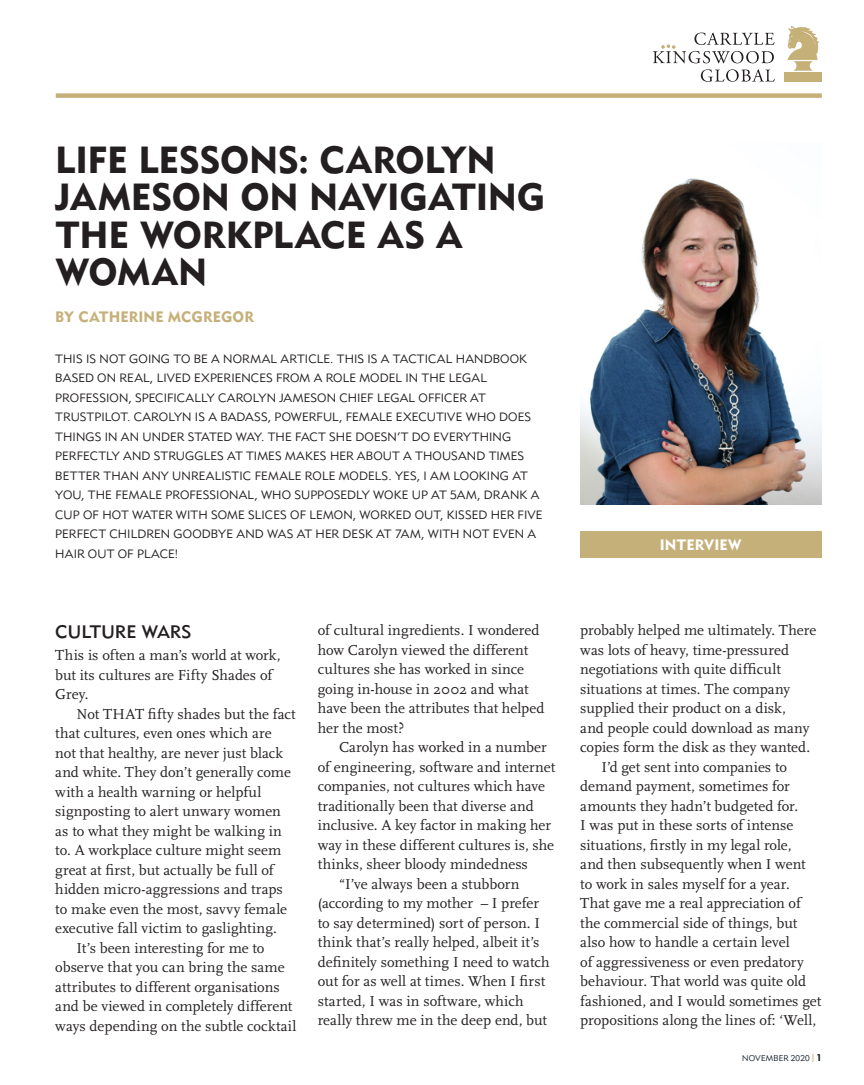
<style>
.page{position:relative;width:864px;height:1085px;background:#fff}
.page>*{position:absolute;margin:0;border:0;box-sizing:border-box;transform-origin:0 0}
.A_Head{font:37.5px/37.5px "Metro Black Two";letter-spacing:-.01em;color:#231f20}
.B_Head{font:18px "Metro Medium Two";letter-spacing:-.015em;color:#231f20}
.Text{font:15px/19.5px "Scala";letter-spacing:.005em;color:#231f20}
.Text_full_out{font:15px/19.5px "Scala";color:#231f20}
.Author{font:15px "Metro Black Two";letter-spacing:.005em;color:#c6b079}
.t1{font:15px "Metro Black Two";color:#fff}
.Intro{font:12px/19.5px "Metro Lite Two";letter-spacing:.01em;color:#231f20}
.t2{font:8.25px "Metro Lite Two";letter-spacing:.025em;color:#14212b}
.s1{font-family:"Metro Black Two";font-size:9.75px}
</style>
<div class="page">
<img style="left:580px;top:178px;width:241px;height:326px">
<div style="left:580px;top:531px;width:241px;height:26px;background:#c6b079"></div>
<div style="left:784px;top:75px;width:37px;height:7px;background:#c5b078"></div>
<hr style="left:784px;top:72px;width:37px;height:2px;background:#c5b078">
<svg style="left:787px;top:26px;width:31px;height:45px"></svg>
<svg style="left:700px;top:69px;width:74px;height:13px"></svg>
<svg style="left:653px;top:33px;width:121px;height:30px"></svg>
<div style="left:56px;top:93px;width:765px;height:5px;background:#c6b079"></div>
<p class="A_Head" style="left:55px;top:140px;width:491px">LIFE LESSONS: CAROLYN<br>JAMESON ON NAVIGATING<br>THE WORKPLACE AS A<br>WOMAN</p>
<p class="Author" style="left:55px;top:307px;width:200px">BY CATHERINE MCGREGOR</p>
<p class="Intro" style="left:55px;top:348px;width:488px">THIS IS NOT GOING TO BE A NORMAL ARTICLE. THIS IS A TACTICAL HANDBOOK BASED ON REAL, LIVED EXPERIENCES FROM A ROLE MODEL IN THE LEGAL PROFESSION, SPECIFICALLY CAROLYN JAMESON CHIEF LEGAL OFFICER AT TRUSTPILOT. CAROLYN IS A BADASS, POWERFUL, FEMALE EXECUTIVE WHO DOES THINGS IN AN UNDER STATED WAY. THE FACT SHE DOESN’T DO EVERYTHING PERFECTLY AND STRUGGLES AT TIMES MAKES HER ABOUT A THOUSAND TIMES BETTER THAN ANY UNREALISTIC FEMALE ROLE MODELS. YES, I AM LOOKING AT YOU, THE FEMALE PROFESSIONAL, WHO SUPPOSEDLY WOKE UP AT 5AM, DRANK A CUP OF HOT WATER WITH SOME SLICES OF LEMON, WORKED OUT, KISSED HER FIVE PERFECT CHILDREN GOODBYE AND WAS AT HER DESK AT 7AM, WITH NOT EVEN A HAIR OUT OF PLACE!</p>
<p class="t1" style="left:659px;top:535px;width:83px">INTERVIEW</p>
<p class="B_Head" style="left:55px;top:620px;width:138px">CULTURE WARS</p>
<p class="Text_full_out" style="left:55px;top:645px;width:226px">This is often a man’s world at work, but its cultures are Fifty Shades of<br>Grey.</p>
<p class="Text" style="left:55px;top:704px;width:242px;text-indent:21px">Not THAT fifty shades but the fact that cultures, even ones which are not that healthy, are never just black and white. They don’t generally come with a health warning or helpful signposting to alert unwary women as to what they might be walking in to. A workplace culture might seem great at first, but actually be full of hidden micro-aggressions and traps to make even the most, savvy female executive fall victim to gaslighting.</p>
<p class="Text" style="left:55px;top:938px;width:242px;text-indent:21px">It’s been interesting for me to observe that you can bring the same attributes to different organisations and be viewed in completely different ways depending on the subtle cocktail</p>
<p class="Text" style="left:317px;top:620px;width:228px">of cultural ingredients. I wondered how Carolyn viewed the different cultures she has worked in since going in-house in 2002 and what have been the attributes that helped her the most?</p>
<p class="Text" style="left:317px;top:737px;width:239px;text-indent:21px">Carolyn has worked in a number of engineering, software and internet companies, not cultures which have traditionally been that diverse and inclusive. A key factor in making her way in these different cultures is, she thinks, sheer bloody mindedness</p>
<p class="Text" style="left:317px;top:874px;width:233px;text-indent:21px">“I’ve always been a stubborn (according to my mother – I prefer to say determined) sort of person. I think that’s really helped, albeit it’s definitely something I need to watch out for as well at times. When I first started, I was in software, which really threw me in the deep end, but</p>
<p class="Text" style="left:580px;top:620px;width:237px">probably helped me ultimately. There was lots of heavy, time-pressured negotiations with quite difficult situations at times. The company supplied their product on a disk,<br>and people could download as many copies form the disk as they wanted.</p>
<p class="Text" style="left:580px;top:757px;width:242px;text-indent:21px">I’d get sent into companies to demand payment, sometimes for amounts they hadn’t budgeted for.<br>I was put in these sorts of intense situations, firstly in my legal role,<br>and then subsequently when I went to work in sales myself for a year.<br>That gave me a real appreciation of the commercial side of things, but also how to handle a certain level<br>of aggressiveness or even predatory behaviour. That world was quite old fashioned, and I would sometimes get propositions along the lines of: ‘Well,</p>
<p class="t2" style="left:741px;top:1053px;width:81px">NOVEMBER 2020 <sup>|</sup> <span class="s1">1</span></p>
</div>
